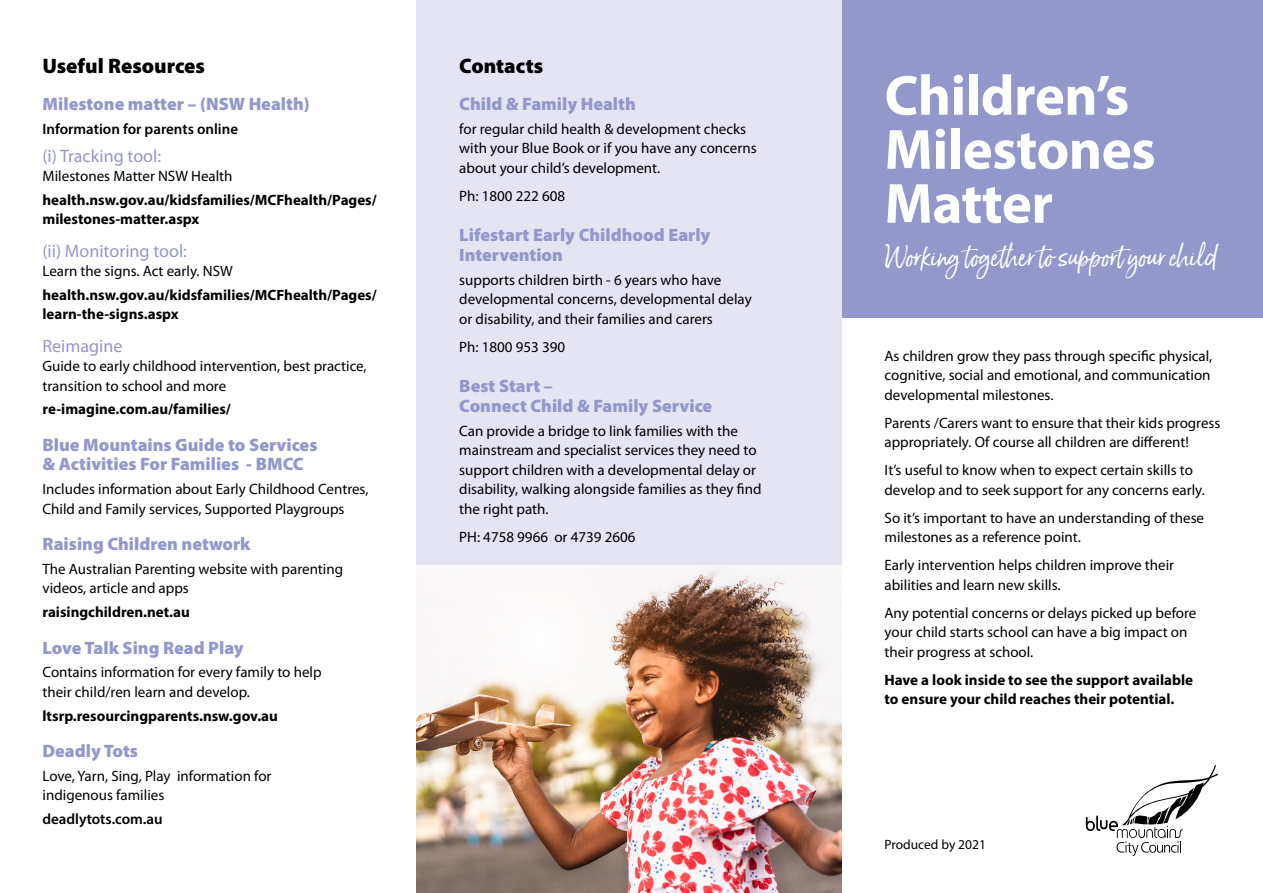
<style>
.page{position:relative;width:1263px;height:893px;background:#fff}
.page>*{position:absolute;margin:0;border:0;box-sizing:border-box;transform-origin:0 0}
.t1{font:700 57px/54px "Myriad Pro";letter-spacing:-.01em;color:#fff}
.t2{font:26.25px "Born Ready";color:#fff}
.t3{font:900 21px "Myriad Pro";color:#000}
.t4{font:900 18px/19.5px "Myriad Pro";color:#9397ca}
.t5{font:18px "Myriad Pro";color:#9397ca}
.t6{font:15px/19.5px "Myriad Pro";color:#000}
.t7{font:700 15px/19.5px "Myriad Pro";color:#000}
.t8{font:600 15px "Myriad Pro";color:#000}
.t9{font:13.5px "Myriad Pro";color:#000}
</style>
<div class="page">
<div style="left:417px;top:0;width:425px;height:631px;background:#e4e4f3"></div>
<img style="left:417px;top:566px;width:425px;height:327px">
<div style="left:842px;top:0;width:421px;height:318px;background:#9397ca"></div>
<svg style="left:1086px;top:765px;width:132px;height:91px"></svg>
<h3 class="t3" style="left:43px;top:52px;width:164px">Useful Resources</h3>
<p class="t4" style="left:43px;top:93px;width:269px">Milestone matter – (NSW Health)</p>
<p class="t8" style="left:43px;top:119px;width:197px">Information for parents online</p>
<p class="t5" style="left:43px;top:144px;width:120px">(i) Tracking tool:</p>
<p class="t6" style="left:43px;top:166px;width:192px">Milestones Matter NSW Health</p>
<p class="t7" style="left:43px;top:189px;width:336px">health.nsw.gov.au/kidsfamilies/MCFhealth/Pages/ milestones-matter.aspx</p>
<p class="t5" style="left:43px;top:239px;width:146px">(ii) Monitoring tool:</p>
<p class="t6" style="left:43px;top:261px;width:192px">Learn the signs. Act early. NSW</p>
<p class="t7" style="left:43px;top:284px;width:336px">health.nsw.gov.au/kidsfamilies/MCFhealth/Pages/ learn-the-signs.aspx</p>
<p class="t5" style="left:43px;top:334px;width:81px">Reimagine</p>
<p class="t6" style="left:43px;top:356px;width:326px">Guide to early childhood intervention, best practice, transition to school and more</p>
<p class="t7" style="left:43px;top:399px;width:190px">re-imagine.com.au/families/</p>
<p class="t4" style="left:43px;top:434px;width:276px">Blue Mountains Guide to Services &amp; Activities For Families - BMCC</p>
<p class="t6" style="left:43px;top:479px;width:327px">Includes information about Early Childhood Centres,<br>Child and Family services, Supported Playgroups</p>
<p class="t4" style="left:43px;top:534px;width:210px">Raising Children network</p>
<p class="t6" style="left:43px;top:559px;width:302px">The Australian Parenting website with parenting videos, article and apps</p>
<p class="t7" style="left:43px;top:602px;width:149px">raisingchildren.net.au</p>
<p class="t4" style="left:43px;top:637px;width:203px">Love Talk Sing Read Play</p>
<p class="t6" style="left:43px;top:662px;width:281px">Contains information for every family to help their child/ren learn and develop.</p>
<p class="t7" style="left:43px;top:705px;width:237px">ltsrp.resourcingparents.nsw.gov.au</p>
<p class="t4" style="left:43px;top:741px;width:97px">Deadly Tots</p>
<p class="t6" style="left:43px;top:766px;width:230px">Love, Yarn, Sing, Play information for indigenous families</p>
<p class="t8" style="left:43px;top:810px;width:122px">deadlytots.com.au</p>
<h3 class="t3" style="left:459px;top:52px;width:85px">Contacts</h3>
<p class="t4" style="left:459px;top:93px;width:178px">Child &amp; Family Health</p>
<p class="t6" style="left:459px;top:119px;width:299px">for regular child health &amp; development checks with your Blue Book or if you have any concerns about your child’s development.</p>
<p class="t6" style="left:459px;top:186px;width:107px">Ph: 1800 222 608</p>
<p class="t4" style="left:459px;top:225px;width:253px">Lifestart Early Childhood Early<br>Intervention</p>
<p class="t6" style="left:459px;top:270px;width:294px">supports children birth - 6 years who have developmental concerns, developmental delay or disability, and their families and carers</p>
<p class="t6" style="left:459px;top:337px;width:107px">Ph: 1800 953 390</p>
<p class="t4" style="left:459px;top:376px;width:254px">Best Start –<br>Connect Child &amp; Family Service</p>
<p class="t6" style="left:459px;top:421px;width:304px">Can provide a bridge to link families with the mainstream and specialist services they need to support children with a developmental delay or disability, walking alongside families as they find the right path.</p>
<p class="t6" style="left:459px;top:527px;width:178px">PH: 4758 9966 or 4739 2606</p>
<h1 class="t1" style="left:884px;top:67px;width:273px">Children’s<br>Milestones<br>Matter</h1>
<h2 class="t2" style="left:884px;top:241px;width:335px">Working together to support your child</h2>
<p class="t6" style="left:884px;top:346px;width:329px;text-align:justify">As children grow they pass through specific physical, cognitive, social and emotional, and communication developmental milestones.</p>
<p class="t6" style="left:884px;top:413px;width:337px">Parents /Carers want to ensure that their kids progress appropriately. Of course all children are different!</p>
<p class="t6" style="left:884px;top:460px;width:322px">It’s useful to know when to expect certain skills to develop and to seek support for any concerns early.</p>
<p class="t6" style="left:884px;top:508px;width:321px">So it’s important to have an understanding of these milestones as a reference point.</p>
<p class="t6" style="left:884px;top:555px;width:291px">Early intervention helps children improve their abilities and learn new skills.</p>
<p class="t6" style="left:884px;top:603px;width:313px">Any potential concerns or delays picked up before your child starts school can have a big impact on their progress at school.</p>
<p class="t7" style="left:884px;top:669px;width:310px">Have a look inside to see the support available to ensure your child reaches their potential.</p>
<p class="t9" style="left:884px;top:836px;width:103px">Produced by 2021</p>
</div>
